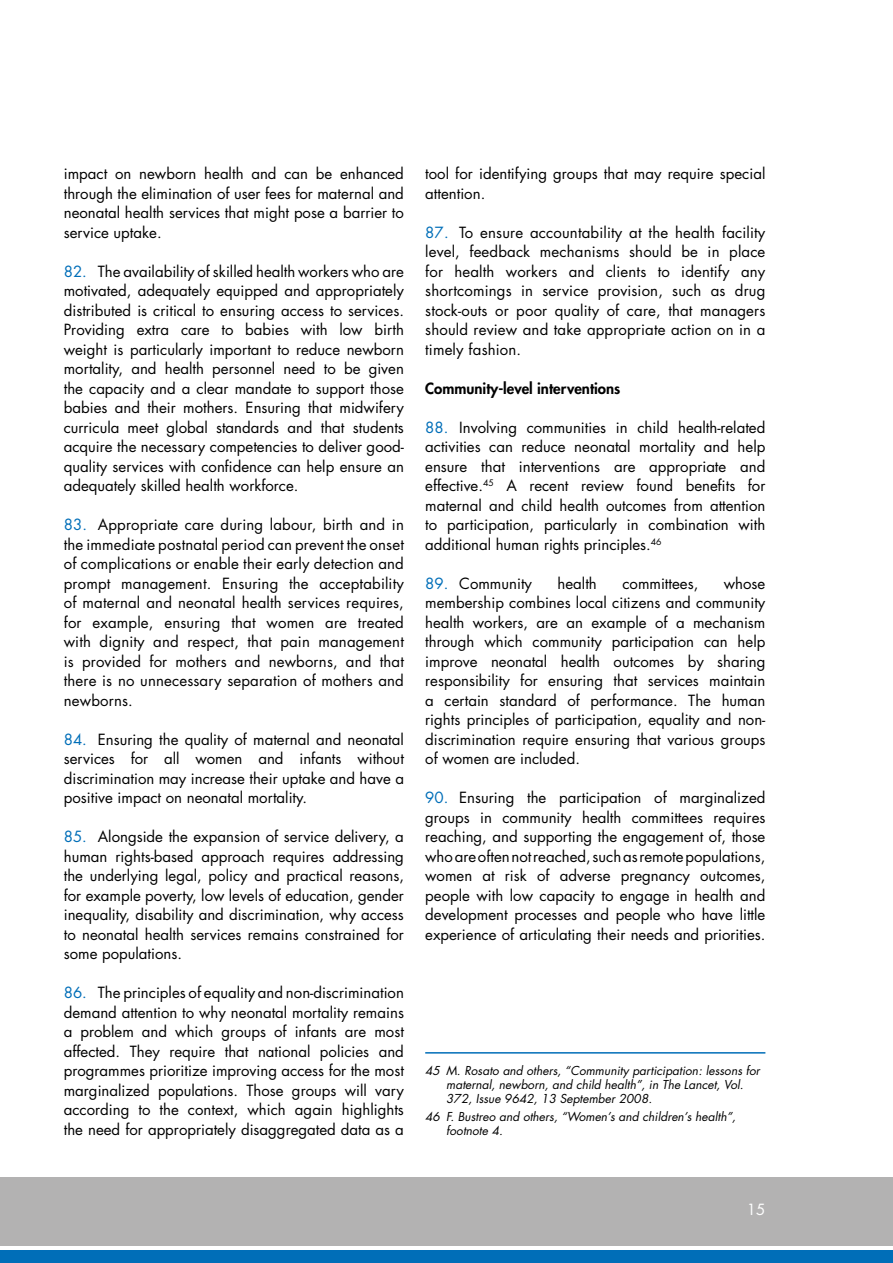
<style>
.page{position:relative;width:893px;height:1263px;background:#fff}
.page>*{position:absolute;margin:0;border:0;box-sizing:border-box;transform-origin:0 0}
.t1{font:15px/19.5px "Futura Std";color:#000;text-align:justify}
.t2{font:800 15px "Futura Std";color:#000}
.t3{font:15px "Futura Std";color:#fff}
.t4{font:italic 12px/14.4px "Futura Std";color:#000}
.s1{color:#006eb8}
</style>
<div class="page">
<div style="left:0;top:1250px;width:893px;height:13px;background:#006eb8"></div>
<div style="left:0;top:1178px;width:893px;height:68px;background:#b3b2b2"></div>
<hr style="left:425px;top:1052px;width:340px;height:1px;background:#006eb8">
<p class="t1" style="left:64px;top:164px;width:342px">impact on newborn health and can be enhanced through the elimination of user fees for maternal and neonatal health services that might pose a barrier to service uptake.</p>
<p class="t1" style="left:64px;top:261px;width:342px"><span class="s1">82.</span> The availability of skilled health workers who are motivated, adequately equipped and appropriately distributed is critical to ensuring access to services.<br>Providing extra care to babies with low birth weight is particularly important to reduce newborn mortality, and health personnel need to be given the capacity and a clear mandate to support those babies and their mothers. Ensuring that midwifery curricula meet global standards and that students acquire the necessary competencies to deliver good&shy;quality services with confidence can help ensure an adequately skilled health workforce.</p>
<p class="t1" style="left:64px;top:515px;width:342px"><span class="s1">83.</span> Appropriate care during labour, birth and in the immediate postnatal period can prevent the onset of complications or enable their early detection and prompt management. Ensuring the acceptability of maternal and neonatal health services requires, for example, ensuring that women are treated with dignity and respect, that pain management is provided for mothers and newborns, and that there is no unnecessary separation of mothers and newborns.</p>
<p class="t1" style="left:64px;top:729px;width:342px"><span class="s1">84.</span> Ensuring the quality of maternal and neonatal services for all women and infants without discrimination may increase their uptake and have a positive impact on neonatal mortality.</p>
<p class="t1" style="left:64px;top:827px;width:342px"><span class="s1">85.</span> Alongside the expansion of service delivery, a human rights-based approach requires addressing the underlying legal, policy and practical reasons, for example poverty, low levels of education, gender inequality, disability and discrimination, why access to neonatal health services remains constrained for some populations.</p>
<p class="t1" style="left:64px;top:983px;width:342px"><span class="s1">86.</span> The principles of equality and non-discrimination demand attention to why neonatal mortality remains a problem and which groups of infants are most affected. They require that national policies and programmes prioritize improving access for the most marginalized populations. Those groups will vary according to the context, which again highlights the need for appropriately disaggregated data as a</p>
<p class="t1" style="left:425px;top:164px;width:342px">tool for identifying groups that may require special attention.</p>
<p class="t1" style="left:425px;top:222px;width:342px"><span class="s1">87.</span> To ensure accountability at the health facility level, feedback mechanisms should be in place for health workers and clients to identify any shortcomings in service provision, such as drug stock-outs or poor quality of care, that managers should review and take appropriate action on in a timely fashion.</p>
<p class="t2" style="left:425px;top:378px;width:197px">Community-level interventions</p>
<p class="t1" style="left:425px;top:417px;width:342px"><span class="s1">88.</span> Involving communities in child health-related activities can reduce neonatal mortality and help ensure that interventions are appropriate and effective.<sup>45</sup> A recent review found benefits for maternal and child health outcomes from attention to participation, particularly in combination with additional human rights principles.<sup>46</sup></p>
<p class="t1" style="left:425px;top:573px;width:108px"><span class="s1">89.</span> Community</p>
<p class="t1" style="left:558px;top:573px;width:41px">health</p>
<p class="t1" style="left:622px;top:573px;width:77px">committees,</p>
<p class="t1" style="left:425px;top:573px;width:342px;text-indent:299px">whose membership combines local citizens and community health workers, are an example of a mechanism through which community participation can help improve neonatal health outcomes by sharing responsibility for ensuring that services maintain a certain standard of performance. The human rights principles of participation, equality and non&shy;discrimination require ensuring that various groups of women are included.</p>
<p class="t1" style="left:425px;top:788px;width:342px"><span class="s1">90.</span> Ensuring the participation of marginalized groups in community health committees requires reaching, and supporting the engagement of, those who are often not reached, such as remote populations, women at risk of adverse pregnancy outcomes, people with low capacity to engage in health and development processes and people who have little experience of articulating their needs and priorities.</p>
<p class="t4" style="left:446px;top:1063px;width:315px;text-indent:-21px">45 M. Rosato and others, “Community participation: lessons for maternal, newborn, and child health”, in The Lancet, Vol.<br>372, Issue 9642, 13 September 2008.</p>
<p class="t4" style="left:446px;top:1109px;width:291px;text-indent:-21px">46 F. Bustreo and others, “Women’s and children’s health”, footnote 4.</p>
<p class="t3" style="left:747px;top:1200px;width:20px">15</p>
</div>
